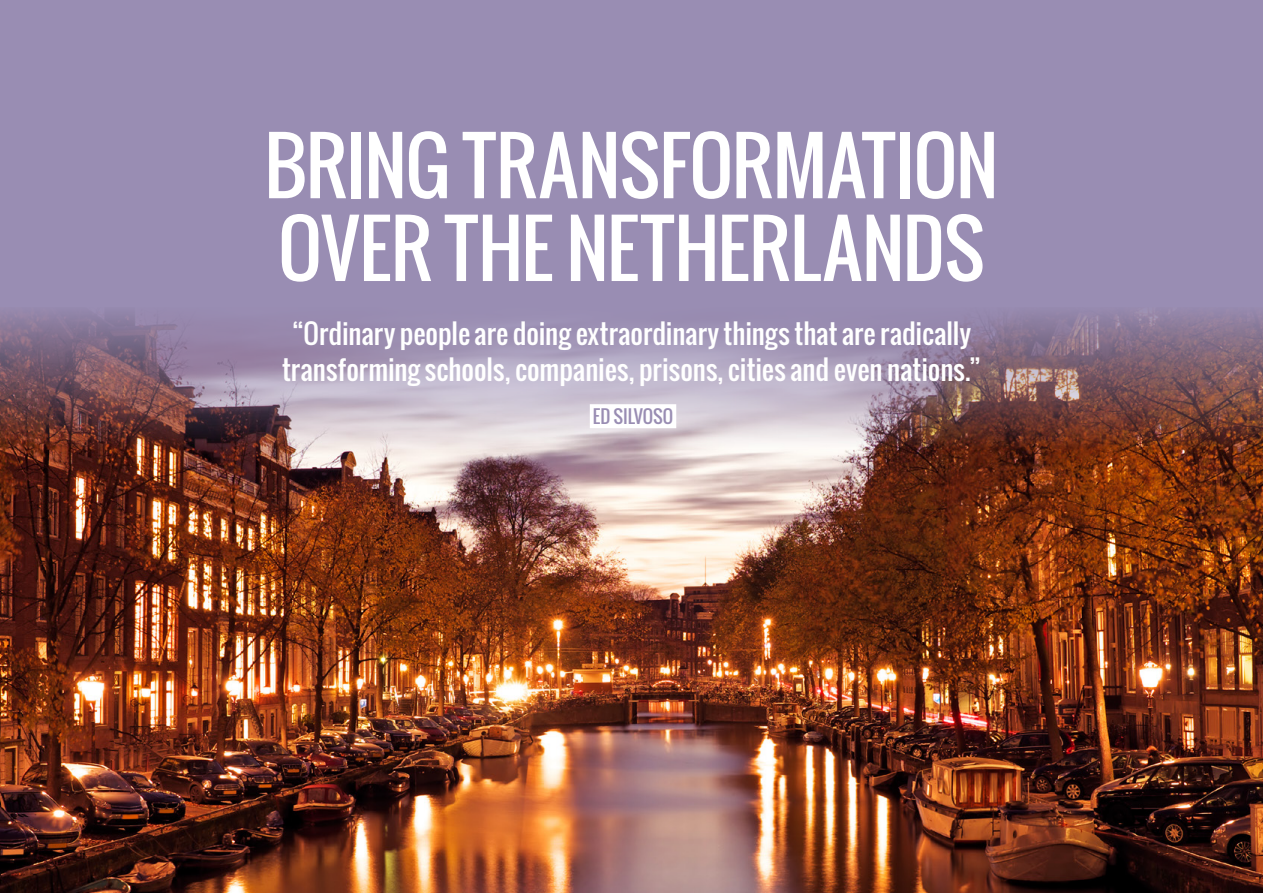
<style>
.page{position:relative;width:1263px;height:893px;background:#fff}
.page>*{position:absolute;margin:0;border:0;box-sizing:border-box;transform-origin:0 0}
.t1{font:75.9px/82.8px "Oswald";letter-spacing:-.005em;color:#fff}
.t2{font:27px/36px "Oswald";color:#fff;text-align:center}
.t3{font:18px "Oswald";color:#998db3}
</style>
<div class="page">
<img style="left:0;top:450px;width:1263px;height:443px">
<div style="left:0;top:0;width:1263px;height:306px;background:#998db3"></div>
<img style="left:0;top:306px;width:1263px;height:144px">
<div style="left:590px;top:404px;width:86px;height:24px;background:#fff"></div>
<h1 class="t1" style="left:264px;top:124px;width:736px">BRING TRANSFORMATION<br>OVER THE NETHERLANDS</h1>
<p class="t2" style="left:282px;top:315px;width:700px">“Ordinary people are doing extraordinary things that are radically transforming schools, companies, prisons, cities and even nations.”</p>
<p class="t3" style="left:593px;top:402px;width:82px">ED SILVOSO</p>
</div>
